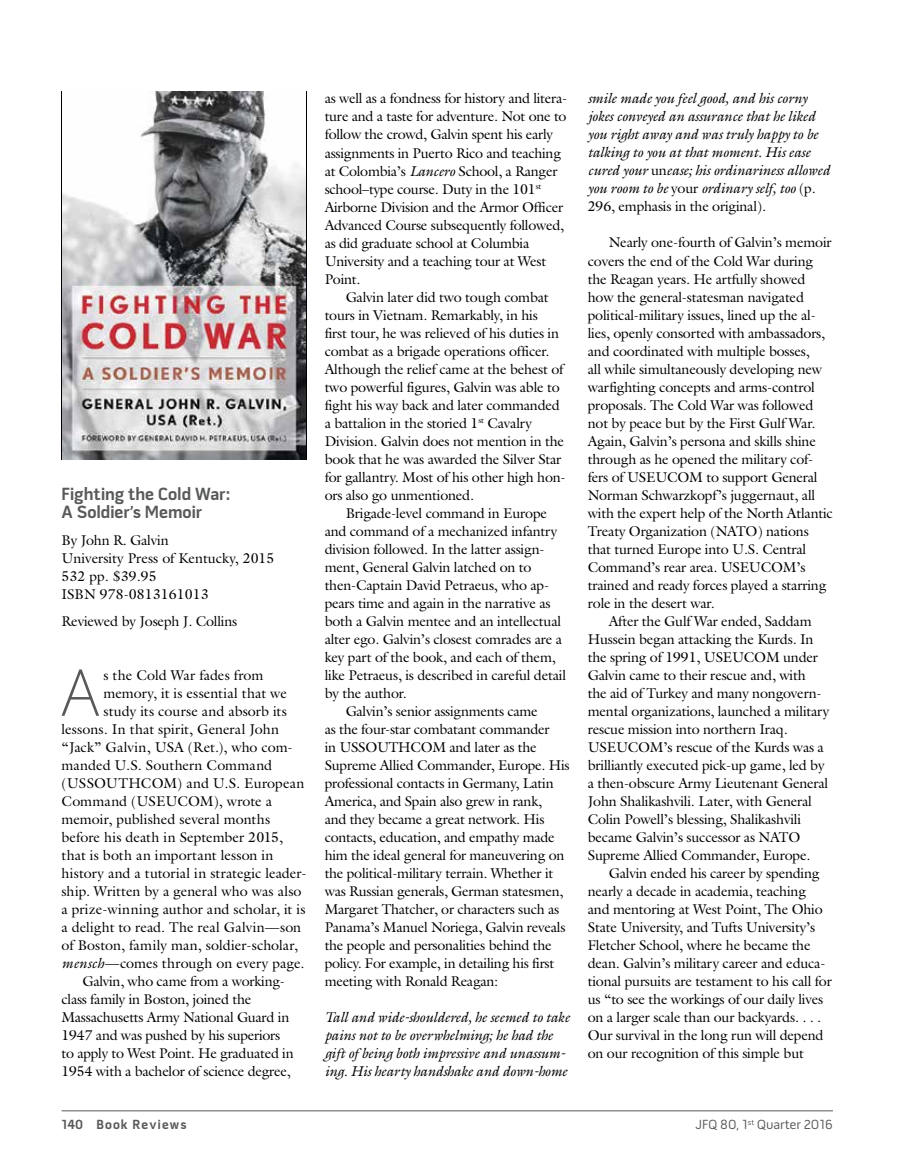
<style>
.page{position:relative;width:905px;height:1175px;background:#fff}
.page>*{position:absolute;margin:0;border:0;box-sizing:border-box;transform-origin:0 0}
.t1{font:100 67.2px "Pill Gothic 600 mg";color:#58595b}
.t2{font:700 18px/18px "Pill Gothic 600 mg";letter-spacing:-.01em;color:#58595b}
.t3{font:14.25px/18px "Galliard Std";letter-spacing:-.015em;color:#000}
.t4{font:italic 14.25px/18px "Galliard Std";letter-spacing:-.015em;color:#000}
.t5{font:14.25px "Galliard Std";letter-spacing:.005em;color:#000}
.t6{font:14.25px "Galliard Std";letter-spacing:.01em;color:#000}
.t7{font:13.5px "Pill Gothic 600 mg";color:#58595b}
.t8{font:700 13.5px "Pill Gothic 600 mg";letter-spacing:.075em;color:#58595b}
.s1{font-style:italic}
.s2{font-style:normal}
</style>
<div class="page">
<hr style="left:62px;top:1110px;width:770px;height:1px;background:#58595b">
<img style="left:62px;top:91px;width:244px;height:368px">
<p class="t2" style="left:62px;top:486px;width:170px">Fighting the Cold War:<br>A Soldier’s Memoir</p>
<p class="t3" style="left:62px;top:530px;width:214px">By John R. Galvin<br>University Press of Kentucky, 2015<br>532 pp. $39.95<br>ISBN 978-0813161013</p>
<p class="t3" style="left:62px;top:611px;width:177px">Reviewed by Joseph J. Collins</p>
<h1 class="t1" style="left:60px;top:666px;width:42px">A</h1>
<p class="t3" style="left:103px;top:665px;width:161px">s the Cold War fades from</p>
<p class="t3" style="left:103px;top:683px;width:185px">memory, it is essential that we</p>
<p class="t5" style="left:103px;top:702px;width:185px">study its course and absorb its</p>
<p class="t5" style="left:62px;top:720px;width:219px">lessons. In that spirit, General John</p>
<p class="t5" style="left:62px;top:738px;width:233px">“Jack” Galvin, USA (Ret.), who com-</p>
<p class="t5" style="left:62px;top:756px;width:212px">manded U.S. Southern Command</p>
<p class="t5" style="left:62px;top:774px;width:244px">(USSOUTHCOM) and U.S. European</p>
<p class="t5" style="left:62px;top:792px;width:212px">Command (USEUCOM), wrote a</p>
<p class="t3" style="left:62px;top:809px;width:210px">memoir, published several months</p>
<p class="t3" style="left:62px;top:827px;width:223px">before his death in September 2015,</p>
<p class="t6" style="left:62px;top:846px;width:213px">that is both an important lesson in</p>
<p class="t3" style="left:62px;top:863px;width:247px">history and a tutorial in strategic leader-</p>
<p class="t3" style="left:62px;top:881px;width:241px">ship. Written by a general who was also</p>
<p class="t6" style="left:62px;top:900px;width:245px">a prize-winning author and scholar, it is</p>
<p class="t5" style="left:62px;top:918px;width:241px">a delight to read. The real Galvin—son</p>
<p class="t5" style="left:62px;top:936px;width:238px">of Boston, family man, soldier-scholar,</p>
<p class="t3" style="left:62px;top:953px;width:244px"><span class="s1">mensch</span>—comes through on every page.</p>
<p class="t3" style="left:83px;top:971px;width:204px">Galvin, who came from a working-</p>
<p class="t3" style="left:62px;top:989px;width:191px">class family in Boston, joined the</p>
<p class="t3" style="left:62px;top:1007px;width:229px">Massachusetts Army National Guard in</p>
<p class="t3" style="left:62px;top:1025px;width:220px">1947 and was pushed by his superiors</p>
<p class="t3" style="left:62px;top:1043px;width:234px">to apply to West Point. He graduated in</p>
<p class="t3" style="left:62px;top:1061px;width:231px">1954 with a bachelor of science degree,</p>
<p class="t3" style="left:325px;top:89px;width:244px">as well as a fondness for history and litera&shy;ture and a taste for adventure. Not one to follow the crowd, Galvin spent his early assignments in Puerto Rico and teaching at Colombia’s <span class="s1">Lancero</span> School, a Ranger school–type course. Duty in the 101<sup>st </sup>Airborne Division and the Armor Officer Advanced Course subsequently followed, as did graduate school at Columbia University and a teaching tour at West Point.</p>
<p class="t3" style="left:324px;top:287px;width:242px;text-indent:21px">Galvin later did two tough combat tours in Vietnam. Remarkably, in his<br>first tour, he was relieved of his duties in combat as a brigade operations officer.<br>Although the relief came at the behest of two powerful figures, Galvin was able to fight his way back and later commanded a battalion in the storied 1<sup>st</sup> Cavalry Division. Galvin does not mention in the book that he was awarded the Silver Star for gallantry. Most of his other high hon&shy;ors also go unmentioned.</p>
<p class="t3" style="left:345px;top:503px;width:203px">Brigade-level command in Europe</p>
<p class="t3" style="left:324px;top:521px;width:234px">and command of a mechanized infantry</p>
<p class="t3" style="left:324px;top:539px;width:221px">division followed. In the latter assign-</p>
<p class="t3" style="left:324px;top:557px;width:208px">ment, General Galvin latched on to</p>
<p class="t3" style="left:324px;top:575px;width:226px">then-Captain David Petraeus, who ap-</p>
<p class="t3" style="left:324px;top:593px;width:227px">pears time and again in the narrative as</p>
<p class="t3" style="left:324px;top:611px;width:238px">both a Galvin mentee and an intellectual</p>
<p class="t3" style="left:324px;top:629px;width:239px">alter ego. Galvin’s closest comrades are a</p>
<p class="t3" style="left:324px;top:647px;width:232px">key part of the book, and each of them,</p>
<p class="t3" style="left:324px;top:665px;width:243px">like Petraeus, is described in careful detail</p>
<p class="t3" style="left:324px;top:683px;width:84px">by the author.</p>
<p class="t3" style="left:345px;top:701px;width:194px">Galvin’s senior assignments came</p>
<p class="t3" style="left:324px;top:719px;width:226px">as the four-star combatant commander</p>
<p class="t3" style="left:324px;top:737px;width:213px">in USSOUTHCOM and later as the</p>
<p class="t3" style="left:324px;top:755px;width:246px">Supreme Allied Commander, Europe. His</p>
<p class="t3" style="left:324px;top:773px;width:230px">professional contacts in Germany, Latin</p>
<p class="t3" style="left:324px;top:791px;width:219px">America, and Spain also grew in rank,</p>
<p class="t3" style="left:324px;top:809px;width:221px">and they became a great network. His</p>
<p class="t3" style="left:324px;top:827px;width:231px">contacts, education, and empathy made</p>
<p class="t3" style="left:324px;top:845px;width:241px">him the ideal general for maneuvering on</p>
<p class="t3" style="left:324px;top:863px;width:230px">the political-military terrain. Whether it</p>
<p class="t3" style="left:324px;top:881px;width:240px">was Russian generals, German statesmen,</p>
<p class="t3" style="left:324px;top:899px;width:236px">Margaret Thatcher, or characters such as</p>
<p class="t3" style="left:324px;top:917px;width:242px">Panama’s Manuel Noriega, Galvin reveals</p>
<p class="t3" style="left:324px;top:935px;width:228px">the people and personalities behind the</p>
<p class="t3" style="left:324px;top:953px;width:231px">policy. For example, in detailing his first</p>
<p class="t3" style="left:324px;top:971px;width:175px">meeting with Ronald Reagan:</p>
<p class="t4" style="left:324px;top:1007px;width:246px">Tall and wide-shouldered, he seemed to take pains not to be overwhelming; he had the gift of being both impressive and unassum&shy;ing. His hearty handshake and down-home</p>
<p class="t4" style="left:587px;top:89px;width:244px">smile made you feel good, and his corny jokes conveyed an assurance that he liked you right away and was truly happy to be talking to you at that moment. His ease cured your <span class="s2">un</span>ease; his ordinariness allowed you room to be <span class="s2">your</span> ordinary self, too <span class="s2">(p.<br>296, emphasis in the original).</span></p>
<p class="t3" style="left:587px;top:233px;width:246px;text-indent:21px">Nearly one-fourth of Galvin’s memoir covers the end of the Cold War during the Reagan years. He artfully showed how the general-statesman navigated political-military issues, lined up the al&shy;lies, openly consorted with ambassadors, and coordinated with multiple bosses,<br>all while simultaneously developing new warfighting concepts and arms-control proposals. The Cold War was followed not by peace but by the First Gulf War.<br>Again, Galvin’s persona and skills shine through as he opened the military cof&shy;fers of USEUCOM to support General Norman Schwarzkopf’s juggernaut, all with the expert help of the North Atlantic Treaty Organization (NATO) nations that turned Europe into U.S. Central Command’s rear area. USEUCOM’s trained and ready forces played a starring role in the desert war.</p>
<p class="t3" style="left:587px;top:611px;width:243px;text-indent:21px">After the Gulf War ended, Saddam Hussein began attacking the Kurds. In the spring of 1991, USEUCOM under Galvin came to their rescue and, with<br>the aid of Turkey and many nongovern&shy;mental organizations, launched a military rescue mission into northern Iraq.<br>USEUCOM’s rescue of the Kurds was a brilliantly executed pick-up game, led by a then-obscure Army Lieutenant General John Shalikashvili. Later, with General Colin Powell’s blessing, Shalikashvili became Galvin’s successor as NATO Supreme Allied Commander, Europe.</p>
<p class="t3" style="left:587px;top:863px;width:245px;text-indent:21px">Galvin ended his career by spending nearly a decade in academia, teaching<br>and mentoring at West Point, The Ohio State University, and Tufts University’s Fletcher School, where he became the dean. Galvin’s military career and educa&shy;tional pursuits are testament to his call for us “to see the workings of our daily lives on a larger scale than our backyards. . . .<br>Our survival in the long run will depend on our recognition of this simple but</p>
<p class="t8" style="left:62px;top:1119px;width:126px">140 Book Reviews</p>
<p class="t7" style="left:695px;top:1119px;width:139px">JFQ 80, 1<sup>st</sup> Quarter 2016</p>
</div>
